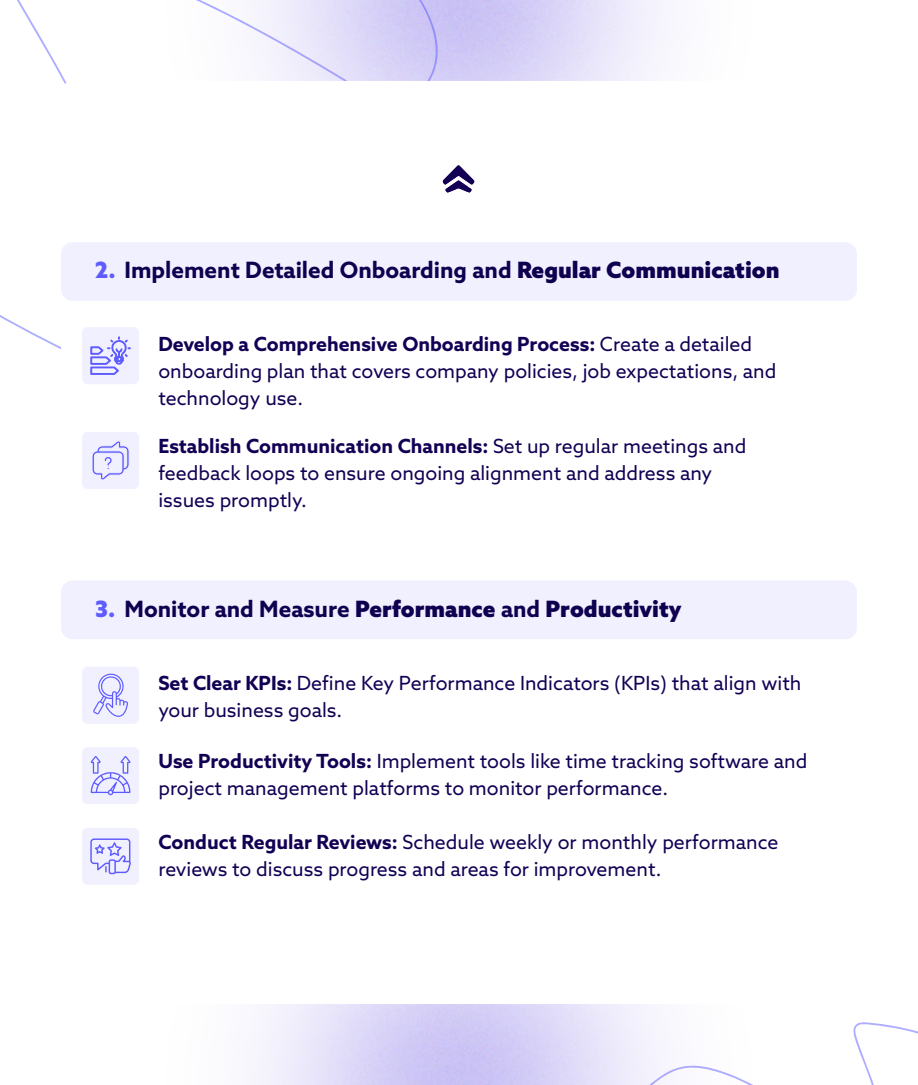
<style>
.page{position:relative;width:918px;height:1085px;background:#fff}
.page>*{position:absolute;margin:0;border:0;box-sizing:border-box;transform-origin:0 0}
.t1{font:700 22.5px "Azo Sans";color:#100050}
.t2{font:900 22.5px "Azo Sans";color:#100050}
.t3{font:19.5px/27px "Azo Sans";color:#130054}
.s1{font-weight:900;color:#5f5bff}
.s2{font-weight:900}
.s3{font-weight:700}
.s4{color:#5f5bff}
</style>
<div class="page">
<svg style="left:0;top:0;width:438px;height:350px"></svg>
<img style="left:250px;top:1004px;width:668px;height:81px">
<div style="left:61px;top:81px;width:796px;height:923px;background:#fff;border-radius:12px"></div>
<div style="left:61px;top:242px;width:796px;height:59px;background:#f0f0ff;border-radius:12px"></div>
<div style="left:61px;top:580px;width:796px;height:59px;background:#f0f0ff;border-radius:12px"></div>
<div style="left:82px;top:327px;width:57px;height:57px;background:#f0f0ff;border-radius:5px"></div>
<div style="left:82px;top:432px;width:57px;height:57px;background:#f0f0ff;border-radius:5px"></div>
<div style="left:82px;top:667px;width:57px;height:57px;background:#f0f0ff;border-radius:5px"></div>
<div style="left:82px;top:747px;width:57px;height:57px;background:#f0f0ff;border-radius:5px"></div>
<div style="left:82px;top:828px;width:57px;height:57px;background:#f0f0ff;border-radius:5px"></div>
<svg style="left:443px;top:165px;width:31px;height:28px"></svg>
<svg style="left:92px;top:441px;width:37px;height:39px"></svg>
<svg style="left:91px;top:756px;width:40px;height:39px"></svg>
<svg style="left:90px;top:838px;width:41px;height:36px"></svg>
<svg style="left:90px;top:336px;width:41px;height:39px"></svg>
<svg style="left:93px;top:673px;width:35px;height:44px"></svg>
<p class="t1" style="left:95px;top:255px;width:686px"><span class="s1">2.</span> Implement Detailed Onboarding and <span class="s2">Regular Communication</span></p>
<p class="t3" style="left:158px;top:330px;width:620px"><span class="s3">Develop a Comprehensive Onboarding Process:</span> Create a detailed onboarding plan that covers company policies, job expectations, and technology use.</p>
<p class="t3" style="left:158px;top:432px;width:589px"><span class="s3">Establish Communication Channels:</span> Set up regular meetings and feedback loops to ensure ongoing alignment and address any issues promptly.</p>
<p class="t2" style="left:95px;top:593px;width:588px"><span class="s4">3.</span> <span class="s3">Monitor and Measure</span> Performance <span class="s3">and</span> Productivity</p>
<p class="t3" style="left:158px;top:670px;width:645px"><span class="s3">Set Clear KPIs:</span> Define Key Performance Indicators (KPIs) that align with your business goals.</p>
<p class="t3" style="left:158px;top:747px;width:650px"><span class="s3">Use Productivity Tools:</span> Implement tools like time tracking software and project management platforms to monitor performance.</p>
<p class="t3" style="left:158px;top:828px;width:622px"><span class="s3">Conduct Regular Reviews:</span> Schedule weekly or monthly performance reviews to discuss progress and areas for improvement.</p>
</div>
